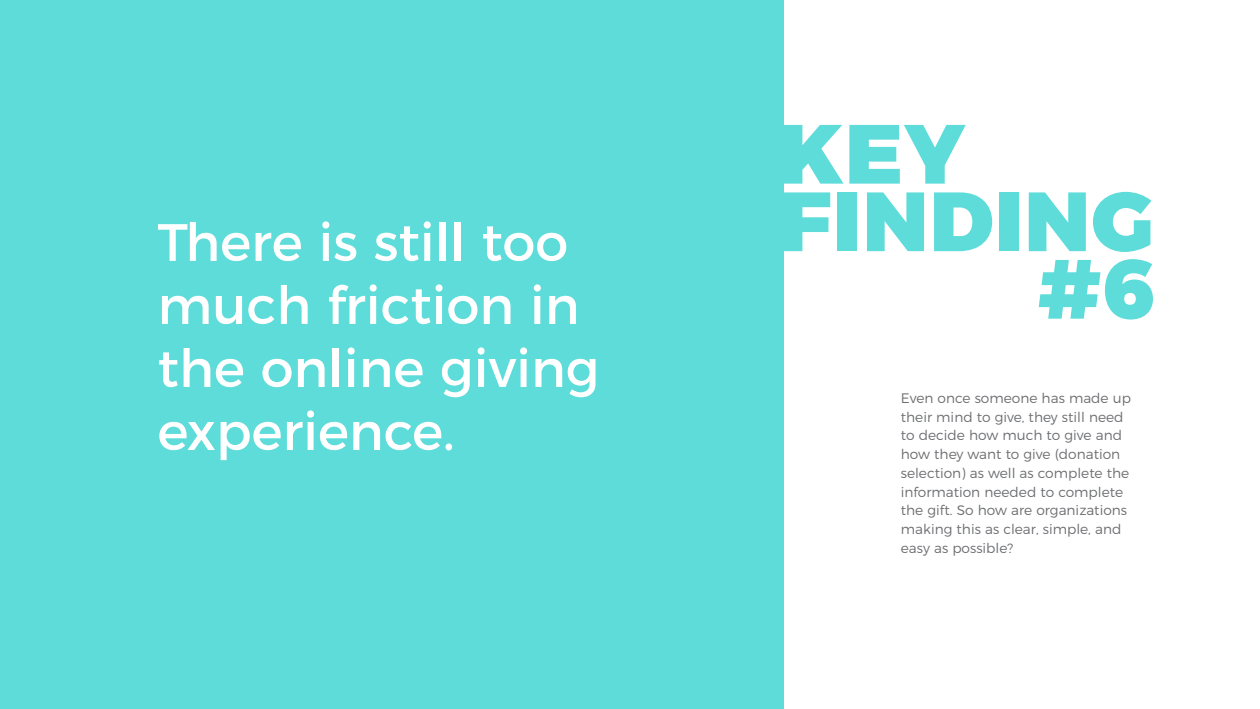
<style>
.page{position:relative;width:1260px;height:709px;background:#fff}
.page>*{position:absolute;margin:0;border:0;box-sizing:border-box;transform-origin:0 0}
.t1{font:900 83.75px "Montserrat";letter-spacing:.02em;color:#5ddcda}
.t2{font:52.5px/63px "Montserrat";color:#fff}
.t3{font:300 13.75px/18.8px "Montserrat";color:#6c6d70}
</style>
<div class="page">
<div style="left:0;top:0;width:783px;height:709px;background:#5ddcda"></div>
<p class="t2" style="left:158px;top:206px;width:443px">There is still too much friction in the online giving experience.</p>
<p class="t1" style="left:779px;top:83px;width:188px">KEY</p>
<p class="t1" style="left:779px;top:151px;width:376px">FINDING</p>
<p class="t1" style="left:1038px;top:218px;width:117px">#6</p>
<p class="t3" style="left:901px;top:387px;width:232px">Even once someone has made up their mind to give, they still need to decide how much to give and how they want to give (donation selection) as well as complete the information needed to complete the gift. So how are organizations making this as clear, simple, and easy as possible?</p>
</div>
